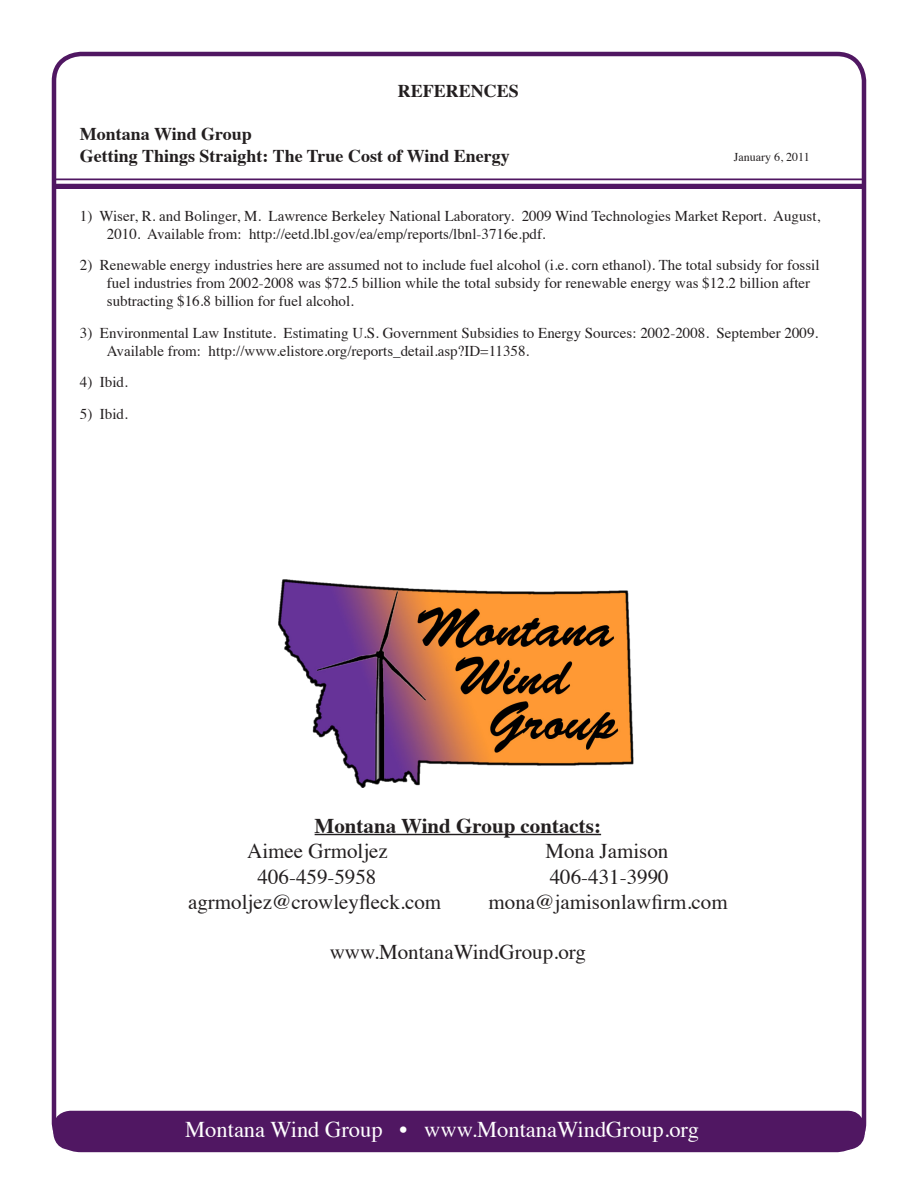
<style>
.page{position:relative;width:918px;height:1188px;background:#fff}
.page>*{position:absolute;margin:0;border:0;box-sizing:border-box;transform-origin:0 0}
.t1{font:22.5px "Times";color:#fff}
.t2{font:21px "Times";color:#231f20}
.t3{font:700 21px "Times";color:#231f20}
.t4{font:700 18px "Times";color:#231f20}
.t5{font:15px/18px "Times";color:#231f20}
.t6{font:12px "Times";color:#231f20}
</style>
<div class="page">
<hr style="left:54px;top:178px;width:810px;height:2px;background:#501762">
<div style="left:54px;top:184px;width:810px;height:5px;background:#501762"></div>
<img style="left:278px;top:579px;width:356px;height:209px">
<div style="left:54px;top:1112px;width:810px;height:37px;background:#501762;border-radius:16px"></div>
<div style="left:53px;top:1111px;width:812px;height:39px;border:2px solid #501762;border-radius:16px"></div>
<div style="left:52px;top:52px;width:814px;height:1100px;border:4px solid #501762;border-radius:27px"></div>
<hr style="left:315px;top:834px;width:286px;height:1px;background:#231f20">
<p class="t4" style="left:398px;top:73px;width:123px">REFERENCES</p>
<p class="t4" style="left:80px;top:117px;width:174px">Montana Wind Group</p>
<p class="t4" style="left:80px;top:138px;width:432px">Getting Things Straight: The True Cost of Wind Energy</p>
<p class="t6" style="left:734px;top:146px;width:77px">January 6, 2011</p>
<p class="t5" style="left:107px;top:205px;width:715px;text-indent:-27px">1) Wiser, R. and Bolinger, M. Lawrence Berkeley National Laboratory. 2009 Wind Technologies Market Report. August,<br>2010. Available from: http://eetd.lbl.gov/ea/emp/reports/lbnl-3716e.pdf.</p>
<p class="t5" style="left:107px;top:255px;width:714px;text-indent:-27px">2) Renewable energy industries here are assumed not to include fuel alcohol (i.e. corn ethanol). The total subsidy for fossil fuel industries from 2002-2008 was $72.5 billion while the total subsidy for renewable energy was $12.2 billion after subtracting $16.8 billion for fuel alcohol.</p>
<p class="t5" style="left:107px;top:322px;width:713px;text-indent:-27px">3) Environmental Law Institute. Estimating U.S. Government Subsidies to Energy Sources: 2002-2008. September 2009.<br>Available from: http://www.elistore.org/reports_detail.asp?ID=11358.</p>
<p class="t5" style="left:80px;top:372px;width:49px">4) Ibid.</p>
<p class="t5" style="left:80px;top:403px;width:49px">5) Ibid.</p>
<p class="t3" style="left:315px;top:806px;width:288px">Montana Wind Group contacts:</p>
<p class="t2" style="left:247px;top:832px;width:142px">Aimee Grmoljez</p>
<p class="t2" style="left:545px;top:832px;width:125px">Mona Jamison</p>
<p class="t2" style="left:258px;top:857px;width:120px">406-459-5958</p>
<p class="t2" style="left:550px;top:857px;width:120px">406-431-3990</p>
<p class="t2" style="left:188px;top:882px;width:255px">agrmoljez@crowleyfleck.com</p>
<p class="t2" style="left:489px;top:882px;width:241px">mona@jamisonlawfirm.com</p>
<p class="t2" style="left:330px;top:932px;width:258px">www.MontanaWindGroup.org</p>
<p class="t1" style="left:185px;top:1108px;width:515px">Montana Wind Group • www.MontanaWindGroup.org</p>
</div>
